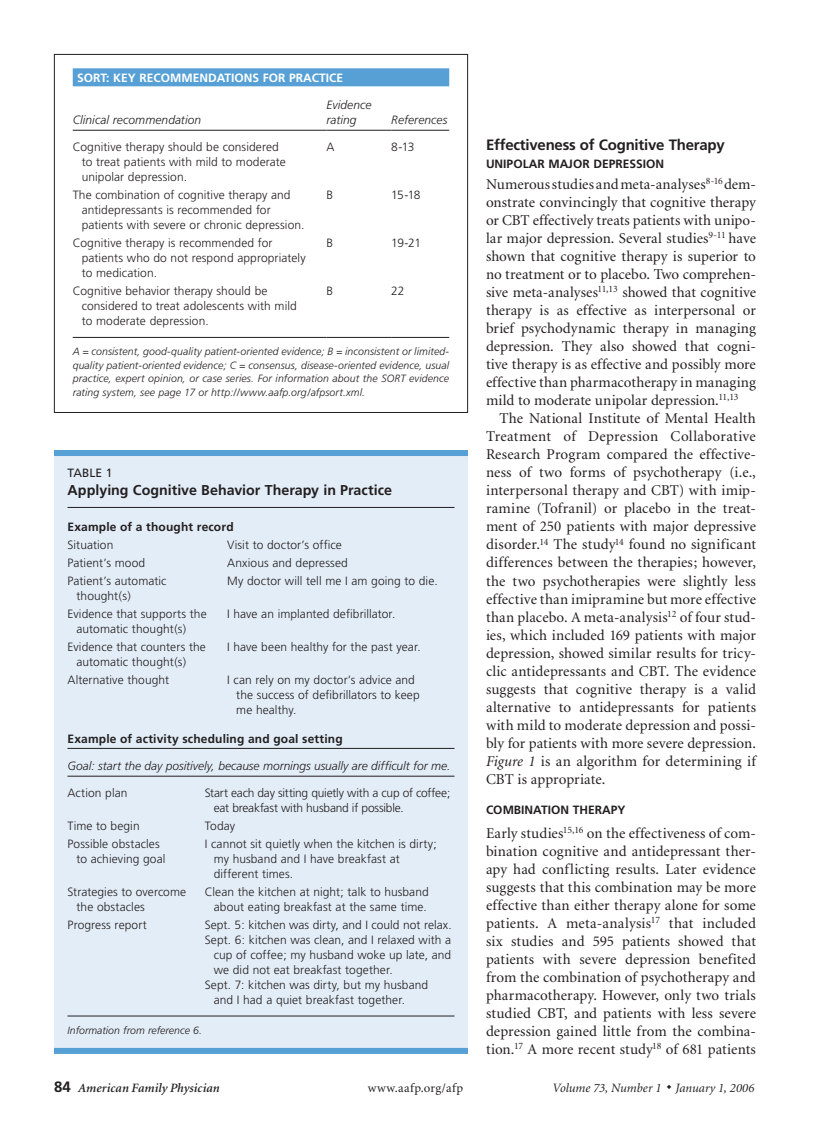
<style>
.page{position:relative;width:837px;height:1135px;background:#fff}
.page>*{position:absolute;margin:0;border:0;box-sizing:border-box;transform-origin:0 0}
.t1{font:15px/18px "Minion";color:#231f20;text-align:justify}
.t2{font:700 15px "Frutiger";letter-spacing:-.015em;color:#231f20}
.t3{font:700 14.25px "Frutiger";color:#231f20}
.t4{font:italic 12.75px "Minion";letter-spacing:.005em;color:#231f20}
.t5{font:italic 600 12.75px "Minion";letter-spacing:.01em;color:#231f20}
.t6{font:12.75px "Minion";letter-spacing:.03em;color:#231f20}
.t7{font:300 12px/15px "Frutiger";letter-spacing:.005em;color:#231f20}
.t8{font:italic 300 12px/15px "Frutiger";color:#231f20}
.t9{font:700 12px "Frutiger";color:#231f20}
.t10{font:300 12px/15px "Frutiger";letter-spacing:-.02em;color:#231f20}
.t11{font:700 12px "Frutiger";color:#fff}
.t12{font:12px "Frutiger";color:#231f20}
.t13{font:italic 300 10.5px/13.5px "Frutiger";letter-spacing:.01em;color:#231f20;text-align:justify}
.s1{font-style:italic}
.s2{font-family:"Frutiger";font-weight:700;font-style:normal;font-size:15px}
</style>
<div class="page">
<div style="left:73px;top:68px;width:376px;height:18px;background:#56a0d5"></div>
<hr style="left:73px;top:130px;width:253px;height:1px;background:#231f20">
<hr style="left:326px;top:130px;width:65px;height:1px;background:#231f20">
<hr style="left:391px;top:130px;width:58px;height:1px;background:#231f20">
<hr style="left:73px;top:337px;width:253px;height:1px;background:#231f20">
<hr style="left:326px;top:337px;width:65px;height:1px;background:#231f20">
<hr style="left:391px;top:337px;width:58px;height:1px;background:#231f20">
<div style="left:54px;top:54px;width:414px;height:358px;border:1px solid #231f20"></div>
<div style="left:54px;top:450px;width:414px;height:603px;background:#e3edf7"></div>
<div style="left:54px;top:450px;width:414px;height:6px;background:#56a0d5"></div>
<hr style="left:68px;top:507px;width:386px;height:1px;background:#231f20">
<hr style="left:68px;top:747px;width:386px;height:1px;background:#231f20">
<hr style="left:68px;top:775px;width:386px;height:1px;background:#231f20">
<hr style="left:68px;top:1015px;width:386px;height:1px;background:#231f20">
<div style="left:54px;top:1047px;width:414px;height:6px;background:#56a0d5"></div>
<p class="t11" style="left:77px;top:71px;width:9px">SOR</p>
<p class="t11" style="left:100px;top:71px;width:72px">T: KEY RECOMM</p>
<p class="t11" style="left:193px;top:71px;width:105px">ENDATIONS FOR PRA</p>
<p class="t11" style="left:312px;top:71px;width:33px">CTICE</p>
<p class="t8" style="left:73px;top:112px;width:130px">Clinical recommendation</p>
<p class="t8" style="left:326px;top:97px;width:47px">Evidence rating</p>
<p class="t8" style="left:391px;top:112px;width:58px">References</p>
<p class="t7" style="left:82px;top:139px;width:206px;text-indent:-9px">Cognitive therapy should be considered to treat patients with mild to moderate unipolar depression.</p>
<p class="t7" style="left:326px;top:139px;width:10px">A</p>
<p class="t7" style="left:391px;top:139px;width:25px">8-13</p>
<p class="t7" style="left:82px;top:187px;width:224px;text-indent:-9px">The combination of cognitive therapy and antidepressants is recommended for patients with severe or chronic depression.</p>
<p class="t7" style="left:326px;top:187px;width:8px">B</p>
<p class="t7" style="left:391px;top:187px;width:31px">15-18</p>
<p class="t7" style="left:82px;top:235px;width:226px;text-indent:-9px">Cognitive therapy is recommended for patients who do not respond appropriately to medication.</p>
<p class="t7" style="left:326px;top:235px;width:8px">B</p>
<p class="t7" style="left:391px;top:235px;width:31px">19-21</p>
<p class="t7" style="left:82px;top:283px;width:217px;text-indent:-9px">Cognitive behavior therapy should be considered to treat adolescents with mild to moderate depression.</p>
<p class="t7" style="left:326px;top:283px;width:8px">B</p>
<p class="t7" style="left:391px;top:283px;width:15px">22</p>
<p class="t13" style="left:73px;top:345px;width:378px">A = consistent, good-quality patient-oriented evidence; B = inconsistent or limited&shy;quality patient-oriented evidence; C = consensus, disease-oriented evidence, usual practice, expert opinion, or case series. For information about the SORT evidence rating system, see page 17 or http://www.aafp.org/afpsort.xml.</p>
<p class="t12" style="left:68px;top:465px;width:47px">table 1</p>
<p class="t3" style="left:68px;top:481px;width:326px">Applying Cognitive Behavior Therapy in Practice</p>
<p class="t9" style="left:68px;top:519px;width:168px">Example of a thought record</p>
<p class="t7" style="left:68px;top:537px;width:47px">Situation</p>
<p class="t7" style="left:227px;top:537px;width:116px">Visit to doctor’s office</p>
<p class="t7" style="left:68px;top:555px;width:79px">Patient’s mood</p>
<p class="t7" style="left:227px;top:555px;width:122px">Anxious and depressed</p>
<p class="t7" style="left:76px;top:573px;width:92px;text-indent:-9px">Patient’s automatic thought(s)</p>
<p class="t7" style="left:227px;top:573px;width:212px">My doctor will tell me I am going to die.</p>
<p class="t7" style="left:76px;top:606px;width:132px;text-indent:-9px">Evidence that supports the automatic thought(s)</p>
<p class="t7" style="left:227px;top:606px;width:170px">I have an implanted defibrillator.</p>
<p class="t7" style="left:76px;top:639px;width:131px;text-indent:-9px">Evidence that counters the automatic thought(s)</p>
<p class="t7" style="left:227px;top:639px;width:195px">I have been healthy for the past year.</p>
<p class="t7" style="left:68px;top:672px;width:103px">Alternative thought</p>
<p class="t7" style="left:236px;top:672px;width:185px;text-indent:-9px">I can rely on my doctor’s advice and the success of defibrillators to keep me healthy.</p>
<p class="t9" style="left:68px;top:731px;width:277px">Example of activity scheduling and goal setting</p>
<p class="t8" style="left:68px;top:758px;width:384px">Goal: start the day positively, because mornings usually are difficult for me.</p>
<p class="t7" style="left:68px;top:785px;width:61px">Action plan</p>
<p class="t10" style="left:214px;top:785px;width:238px;text-indent:-9px">Start each day sitting quietly with a cup of coffee; eat breakfast with husband if possible.</p>
<p class="t7" style="left:68px;top:818px;width:74px">Time to begin</p>
<p class="t7" style="left:205px;top:818px;width:32px">Today</p>
<p class="t7" style="left:76px;top:836px;width:91px;text-indent:-9px">Possible obstacles to achieving goal</p>
<p class="t7" style="left:214px;top:836px;width:224px;text-indent:-9px">I cannot sit quietly when the kitchen is dirty; my husband and I have breakfast at different times.</p>
<p class="t7" style="left:76px;top:884px;width:111px;text-indent:-9px">Strategies to overcome the obstacles</p>
<p class="t7" style="left:205px;top:884px;width:225px;text-align:center">Clean the kitchen at night; talk to husband about eating breakfast at the same time.</p>
<p class="t7" style="left:68px;top:917px;width:81px">Progress report</p>
<p class="t7" style="left:205px;top:917px;width:248px">Sept. 5: kitchen was dirty, and I could not relax.</p>
<p class="t7" style="left:205px;top:932px;width:248px">Sept. 6: kitchen was clean, and I relaxed with a</p>
<p class="t7" style="left:214px;top:947px;width:239px">cup of coffee; my husband woke up late, and</p>
<p class="t7" style="left:214px;top:962px;width:180px">we did not eat breakfast together.</p>
<p class="t7" style="left:205px;top:977px;width:225px">Sept. 7: kitchen was dirty, but my husband</p>
<p class="t7" style="left:214px;top:992px;width:193px">and I had a quiet breakfast together.</p>
<p class="t13" style="left:68px;top:1023px;width:136px">Information from reference 6.</p>
<p class="t2" style="left:486px;top:136px;width:240px">Effectiveness of Cognitive Therapy</p>
<p class="t9" style="left:486px;top:157px;width:178px">unipolar major depression</p>
<p class="t1" style="left:486px;top:176px;width:272px">Numerous studies and meta-analyses<sup>8-16</sup> dem&shy;onstrate convincingly that cognitive therapy or CBT effectively treats patients with unipo&shy;lar major depression. Several studies<sup>9-11</sup> have shown that cognitive therapy is superior to no treatment or to placebo. Two comprehen&shy;sive meta-analyses<sup>11,13</sup> showed that cognitive therapy is as effective as interpersonal or brief psychodynamic therapy in managing depression. They also showed that cogni&shy;tive therapy is as effective and possibly more effective than pharmacotherapy in managing mild to moderate unipolar depression.<sup>11,13</sup></p>
<p class="t1" style="left:486px;top:410px;width:272px;text-indent:14px">The National Institute of Mental Health Treatment of Depression Collaborative Research Program compared the effective&shy;ness of two forms of psychotherapy (i.e., interpersonal therapy and CBT) with imip&shy;ramine (Tofranil) or placebo in the treat&shy;ment of 250 patients with major depressive disorder.<sup>14</sup> The study<sup>14</sup> found no significant differences between the therapies; however, the two psychotherapies were slightly less effective than imipramine but more effective than placebo. A meta-analysis<sup>12</sup> of four stud&shy;ies, which included 169 patients with major depression, showed similar results for tricy&shy;clic antidepressants and CBT. The evidence suggests that cognitive therapy is a valid alternative to antidepressants for patients with mild to moderate depression and possi&shy;bly for patients with more severe depression.<br><span class="s1">Figure 1</span> is an algorithm for determining if CBT is appropriate.</p>
<p class="t9" style="left:486px;top:802px;width:141px">combination therapy</p>
<p class="t1" style="left:486px;top:824px;width:272px">Early studies<sup>15,16</sup> on the effectiveness of com&shy;bination cognitive and antidepressant ther&shy;apy had conflicting results. Later evidence suggests that this combination may be more effective than either therapy alone for some patients. A meta-analysis<sup>17</sup> that included six studies and 595 patients showed that patients with severe depression benefited from the combination of psychotherapy and pharmacotherapy. However, only two trials studied CBT, and patients with less severe depression gained little from the combina&shy;tion.<sup>17</sup> A more recent study<sup>18</sup> of 681 patients</p>
<p class="t5" style="left:54px;top:1080px;width:167px"><span class="s2">84</span> American Family Physician</p>
<p class="t6" style="left:368px;top:1080px;width:97px">www.aafp.org/afp</p>
<p class="t4" style="left:553px;top:1080px;width:203px">Volume 73, Number 1 ◆ January 1, 2006</p>
</div>
